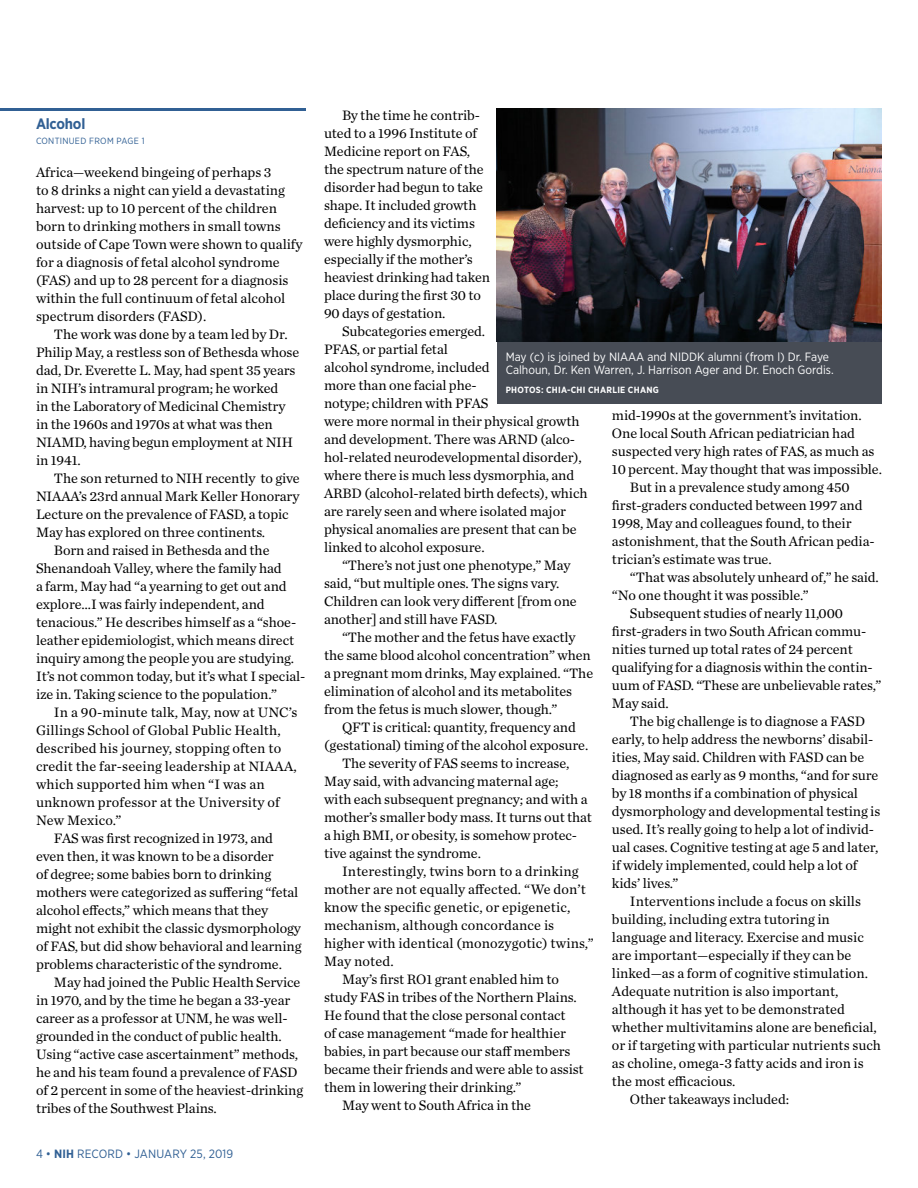
<style>
.page{position:relative;width:918px;height:1188px;background:#fff}
.page>*{position:absolute;margin:0;border:0;box-sizing:border-box;transform-origin:0 0}
.Head_2_Subheads_Body{font:700 15px "Gotham Narrow";letter-spacing:-.015em;color:#316094}
.Body_1{font:14.25px/18px "Chronicle Text G1";letter-spacing:-.005em;color:#000}
.Photo_caption_revers{font:12px/13.5px "Gotham Narrow";color:#fff}
.t1{font:12px "Gotham Narrow";letter-spacing:.015em;color:#316094}
.Photo_credit_reverse{font:700 9px "Gotham Narrow";letter-spacing:.03em;color:#fff}
.Page_jump{font:9px "Gotham Narrow";letter-spacing:.03em;color:#316094}
.s1{font-weight:700}
</style>
<div class="page">
<img style="left:497px;top:108px;width:385px;height:234px">
<hr style="left:0;top:108px;width:306px;height:3px;background:#316094">
<div style="left:497px;top:342px;width:384px;height:61px;background:#474c55"></div>
<p class="Head_2_Subheads_Body" style="left:36px;top:114px;width:51px">Alcohol</p>
<p class="Page_jump" style="left:36px;top:135px;width:110px">CONTINUED FROM PAGE 1</p>
<p class="Body_1" style="left:36px;top:162px;width:268px">Africa—weekend bingeing of perhaps 3<br>to 8 drinks a night can yield a devastating harvest: up to 10 percent of the children born to drinking mothers in small towns outside of Cape Town were shown to qualify for a diagnosis of fetal alcohol syndrome (FAS) and up to 28 percent for a diagnosis within the full continuum of fetal alcohol spectrum disorders (FASD).</p>
<p class="Body_1" style="left:36px;top:324px;width:265px;text-indent:18px">The work was done by a team led by Dr.<br>Philip May, a restless son of Bethesda whose dad, Dr. Everette L. May, had spent 35 years in NIH’s intramural program; he worked<br>in the Laboratory of Medicinal Chemistry in the 1960s and 1970s at what was then NIAMD, having begun employment at NIH in 1941.</p>
<p class="Body_1" style="left:36px;top:468px;width:265px;text-indent:18px">The son returned to NIH recently to give NIAAA’s 23rd annual Mark Keller Honorary Lecture on the prevalence of FASD, a topic May has explored on three continents.</p>
<p class="Body_1" style="left:36px;top:540px;width:271px;text-indent:18px">Born and raised in Bethesda and the Shenandoah Valley, where the family had<br>a farm, May had “a yearning to get out and explore…I was fairly independent, and tenacious.” He describes himself as a “shoe&shy;leather epidemiologist, which means direct inquiry among the people you are studying.<br>It’s not common today, but it’s what I special&shy;ize in. Taking science to the population.”</p>
<p class="Body_1" style="left:36px;top:702px;width:263px;text-indent:18px">In a 90-minute talk, May, now at UNC’s Gillings School of Global Public Health, described his journey, stopping often to credit the far-seeing leadership at NIAAA, which supported him when “I was an unknown professor at the University of New Mexico.”</p>
<p class="Body_1" style="left:36px;top:828px;width:267px;text-indent:18px">FAS was first recognized in 1973, and even then, it was known to be a disorder<br>of degree; some babies born to drinking mothers were categorized as suffering “fetal alcohol effects,” which means that they might not exhibit the classic dysmorphology of FAS, but did show behavioral and learning problems characteristic of the syndrome.</p>
<p class="Body_1" style="left:36px;top:972px;width:269px;text-indent:18px">May had joined the Public Health Service in 1970, and by the time he began a 33-year career as a professor at UNM, he was well&shy;grounded in the conduct of public health.<br>Using “active case ascertainment” methods, he and his team found a prevalence of FASD of 2 percent in some of the heaviest-drinking tribes of the Southwest Plains.</p>
<p class="t1" style="left:36px;top:1146px;width:199px">4 • <span class="s1">NIH</span> RECORD • JANUARY 25, 2019</p>
<p class="Body_1" style="left:324px;top:105px;width:168px;text-indent:18px">By the time he contrib&shy;uted to a 1996 Institute of<br>Medicine report on FAS, the spectrum nature of the disorder had begun to take shape. It included growth deficiency and its victims were highly dysmorphic, especially if the mother’s heaviest drinking had taken place during the first 30 to<br>90 days of gestation.</p>
<p class="Body_1" style="left:324px;top:321px;width:265px;text-indent:18px">Subcategories emerged.<br>PFAS, or partial fetal<br>alcohol syndrome, included<br>more than one facial phe-<br>notype; children with PFAS<br>were more normal in their physical growth and development. There was ARND (alco&shy;hol-related neurodevelopmental disorder), where there is much less dysmorphia, and ARBD (alcohol-related birth defects), which are rarely seen and where isolated major physical anomalies are present that can be linked to alcohol exposure.</p>
<p class="Body_1" style="left:324px;top:555px;width:254px;text-indent:18px">“There’s not just one phenotype,” May said, “but multiple ones. The signs vary.<br>Children can look very different [from one another] and still have FASD.</p>
<p class="Body_1" style="left:324px;top:627px;width:271px;text-indent:18px">“The mother and the fetus have exactly the same blood alcohol concentration” when a pregnant mom drinks, May explained. “The elimination of alcohol and its metabolites from the fetus is much slower, though.”</p>
<p class="Body_1" style="left:324px;top:717px;width:266px;text-align:center">QFT is critical: quantity, frequency and (gestational) timing of the alcohol exposure.</p>
<p class="Body_1" style="left:324px;top:753px;width:270px;text-indent:18px">The severity of FAS seems to increase, May said, with advancing maternal age;<br>with each subsequent pregnancy; and with a mother’s smaller body mass. It turns out that a high BMI, or obesity, is somehow protec&shy;tive against the syndrome.</p>
<p class="Body_1" style="left:324px;top:861px;width:271px;text-indent:18px">Interestingly, twins born to a drinking mother are not equally affected. “We don’t know the specific genetic, or epigenetic, mechanism, although concordance is higher with identical (monozygotic) twins,” May noted.</p>
<p class="Body_1" style="left:324px;top:969px;width:261px;text-indent:18px">May’s first RO1 grant enabled him to study FAS in tribes of the Northern Plains.<br>He found that the close personal contact<br>of case management “made for healthier babies, in part because our staff members became their friends and were able to assist them in lowering their drinking.”</p>
<p class="Body_1" style="left:342px;top:1095px;width:191px">May went to South Africa in the</p>
<p class="Photo_caption_revers" style="left:506px;top:349px;width:329px">May (c) is joined by NIAAA and NIDDK alumni (from l) Dr. Faye<br>Calhoun, Dr. Ken Warren, J. Harrison Ager and Dr. Enoch Gordis.</p>
<p class="Photo_credit_reverse" style="left:506px;top:384px;width:155px">PHOTOS: CHIA-CHI CHARLIE CHANG</p>
<p class="Body_1" style="left:612px;top:405px;width:272px">mid-1990s at the government’s invitation.<br>One local South African pediatrician had suspected very high rates of FAS, as much as 10 percent. May thought that was impossible.</p>
<p class="Body_1" style="left:612px;top:477px;width:264px;text-indent:18px">But in a prevalence study among 450 first-graders conducted between 1997 and 1998, May and colleagues found, to their astonishment, that the South African pedia&shy;trician’s estimate was true.</p>
<p class="Body_1" style="left:612px;top:567px;width:268px;text-indent:18px">“That was absolutely unheard of,” he said. “No one thought it was possible.”</p>
<p class="Body_1" style="left:612px;top:603px;width:271px;text-indent:18px">Subsequent studies of nearly 11,000 first-graders in two South African commu&shy;nities turned up total rates of 24 percent qualifying for a diagnosis within the contin&shy;uum of FASD. “These are unbelievable rates,” May said.</p>
<p class="Body_1" style="left:612px;top:711px;width:270px;text-indent:18px">The big challenge is to diagnose a FASD early, to help address the newborns’ disabil&shy;ities, May said. Children with FASD can be diagnosed as early as 9 months, “and for sure by 18 months if a combination of physical dysmorphology and developmental testing is used. It’s really going to help a lot of individ&shy;ual cases. Cognitive testing at age 5 and later, if widely implemented, could help a lot of kids’ lives.”</p>
<p class="Body_1" style="left:612px;top:891px;width:270px;text-indent:18px">Interventions include a focus on skills building, including extra tutoring in language and literacy. Exercise and music are important—especially if they can be linked—as a form of cognitive stimulation.<br>Adequate nutrition is also important, although it has yet to be demonstrated whether multivitamins alone are beneficial, or if targeting with particular nutrients such as choline, omega-3 fatty acids and iron is the most efficacious.</p>
<p class="Body_1" style="left:630px;top:1089px;width:161px">Other takeaways included:</p>
</div>
